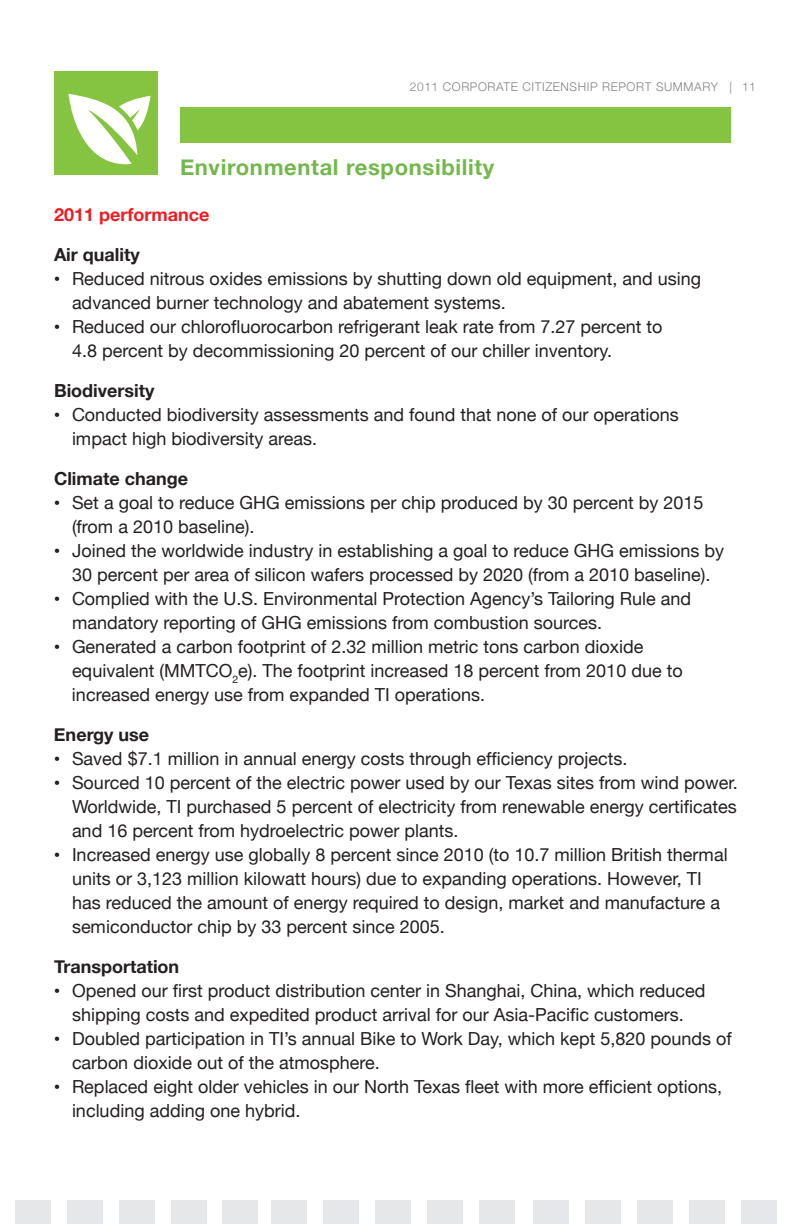
<style>
.page{position:relative;width:792px;height:1224px;background:#fff}
.page>*{position:absolute;margin:0;border:0;box-sizing:border-box;transform-origin:0 0}
.t1{font:700 22px "Helvetica Neue";letter-spacing:.03em;color:#72b84b}
.t2{font:18px/24px "Helvetica Neue";color:#231f20}
.t3{font:700 18px "Helvetica Neue";color:#231f20}
.t4{font:700 18px "Helvetica Neue";color:#ee1d23}
.t5{font:300 12px "Helvetica Neue";letter-spacing:.05em;color:#808285}
.s1{font-size:12px}
</style>
<div class="page">
<div style="left:741px;top:1200px;width:36px;height:24px;background:#e6e7e9"></div>
<div style="left:479px;top:1200px;width:36px;height:24px;background:#e6e7e9"></div>
<div style="left:222px;top:1200px;width:36px;height:24px;background:#e6e7e9"></div>
<div style="left:689px;top:1200px;width:36px;height:24px;background:#e6e7e9"></div>
<div style="left:427px;top:1200px;width:36px;height:24px;background:#e6e7e9"></div>
<div style="left:171px;top:1200px;width:36px;height:24px;background:#e6e7e9"></div>
<div style="left:637px;top:1200px;width:36px;height:24px;background:#e6e7e9"></div>
<div style="left:375px;top:1200px;width:36px;height:24px;background:#e6e7e9"></div>
<div style="left:119px;top:1200px;width:36px;height:24px;background:#e6e7e9"></div>
<div style="left:585px;top:1200px;width:36px;height:24px;background:#e6e7e9"></div>
<div style="left:323px;top:1200px;width:36px;height:24px;background:#e6e7e9"></div>
<div style="left:67px;top:1200px;width:36px;height:24px;background:#e6e7e9"></div>
<div style="left:533px;top:1200px;width:36px;height:24px;background:#e6e7e9"></div>
<div style="left:271px;top:1200px;width:36px;height:24px;background:#e6e7e9"></div>
<div style="left:15px;top:1200px;width:36px;height:24px;background:#e6e7e9"></div>
<div style="left:55px;top:72px;width:103px;height:103px;background:#84c440"></div>
<svg style="left:68px;top:94px;width:83px;height:71px"></svg>
<div style="left:180px;top:107px;width:550px;height:36px;background:#84c440"></div>
<p class="t5" style="left:410px;top:80px;width:348px">2011 CORPORATE CITIZENSHIP REPORT SUMMARY | 11</p>
<p class="t1" style="left:180px;top:153px;width:316px">Environmental responsibility</p>
<p class="t4" style="left:54px;top:203px;width:157px">2011 performance</p>
<p class="t3" style="left:54px;top:243px;width:87px">Air quality</p>
<p class="t2" style="left:72px;top:266px;width:631px;text-indent:-18px"><span class="s1">•</span> Reduced nitrous oxides emissions by shutting down old equipment, and using advanced burner technology and abatement systems.</p>
<p class="t2" style="left:72px;top:314px;width:592px;text-indent:-18px"><span class="s1">•</span> Reduced our chlorofluorocarbon refrigerant leak rate from 7.27 percent to<br>4.8 percent by decommissioning 20 percent of our chiller inventory.</p>
<p class="t3" style="left:54px;top:379px;width:102px">Biodiversity</p>
<p class="t2" style="left:72px;top:402px;width:608px;text-indent:-18px"><span class="s1">•</span> Conducted biodiversity assessments and found that none of our operations impact high biodiversity areas.</p>
<p class="t3" style="left:54px;top:467px;width:136px">Climate change</p>
<p class="t2" style="left:72px;top:490px;width:633px;text-indent:-18px"><span class="s1">•</span> Set a goal to reduce GHG emissions per chip produced by 30 percent by 2015 (from a 2010 baseline).</p>
<p class="t2" style="left:54px;top:538px;width:672px;text-align:center"><span class="s1">•</span> Joined the worldwide industry in establishing a goal to reduce GHG emissions by<br>30 percent per area of silicon wafers processed by 2020 (from a 2010 baseline).</p>
<p class="t2" style="left:72px;top:586px;width:621px;text-indent:-18px"><span class="s1">•</span> Complied with the U.S. Environmental Protection Agency’s Tailoring Rule and mandatory reporting of GHG emissions from combustion sources.</p>
<p class="t2" style="left:72px;top:634px;width:612px;text-indent:-18px"><span class="s1">•</span> Generated a carbon footprint of 2.32 million metric tons carbon dioxide equivalent (MMTCO<sub>2</sub>e). The footprint increased 18 percent from 2010 due to increased energy use from expanded TI operations.</p>
<p class="t3" style="left:54px;top:723px;width:97px">Energy use</p>
<p class="t2" style="left:54px;top:746px;width:575px"><span class="s1">•</span> Saved $7.1 million in annual energy costs through efficiency projects.</p>
<p class="t2" style="left:72px;top:770px;width:667px;text-align:justify;text-indent:-18px"><span class="s1">•</span> Sourced 10 percent of the electric power used by our Texas sites from wind power.<br>Worldwide, TI purchased 5 percent of electricity from renewable energy certificates and 16 percent from hydroelectric power plants.</p>
<p class="t2" style="left:72px;top:842px;width:657px;text-indent:-18px"><span class="s1">•</span> Increased energy use globally 8 percent since 2010 (to 10.7 million British thermal units or 3,123 million kilowatt hours) due to expanding operations. However, TI has reduced the amount of energy required to design, market and manufacture a semiconductor chip by 33 percent since 2005.</p>
<p class="t3" style="left:54px;top:955px;width:127px">Transportation</p>
<p class="t2" style="left:54px;top:978px;width:653px;text-align:center"><span class="s1">•</span> Opened our first product distribution center in Shanghai, China, which reduced shipping costs and expedited product arrival for our Asia-Pacific customers.</p>
<p class="t2" style="left:72px;top:1026px;width:661px;text-indent:-18px"><span class="s1">•</span> Doubled participation in TI’s annual Bike to Work Day, which kept 5,820 pounds of carbon dioxide out of the atmosphere.</p>
<p class="t2" style="left:72px;top:1074px;width:652px;text-indent:-18px"><span class="s1">•</span> Replaced eight older vehicles in our North Texas fleet with more efficient options, including adding one hybrid.</p>
</div>
